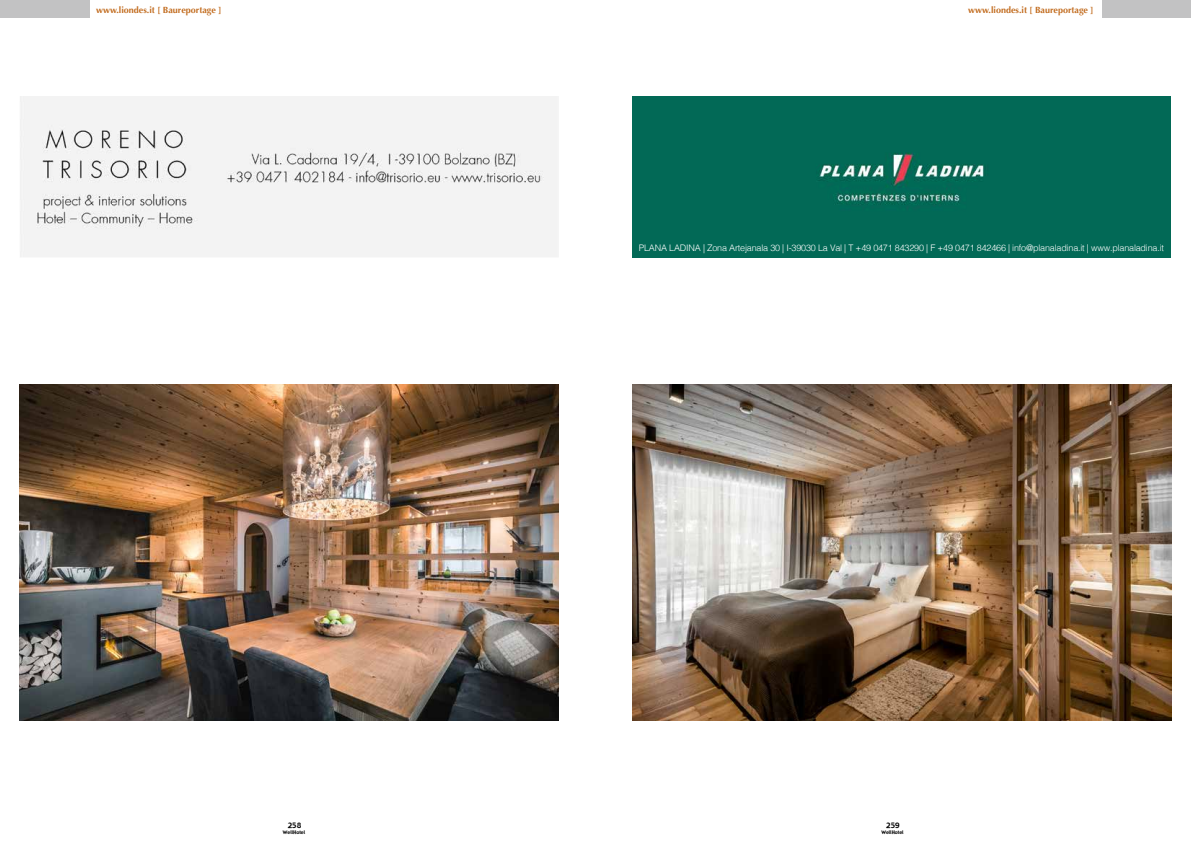
<style>
.page{position:relative;width:1191px;height:842px;background:#fff}
.page>*{position:absolute;margin:0;border:0;box-sizing:border-box;transform-origin:0 0}
.t1{font:300 9px "Helvetica";letter-spacing:-.02em;color:#fff}
.t2{font:700 9px "Optima";color:#c26c1f}
.t3{font:7.3px "Gadget";color:#000}
.t4{font:4.8px "Gadget";color:#000}
</style>
<div class="page">
<div style="left:0;top:0;width:89px;height:17px;background:#c2c2c3"></div>
<div style="left:1102px;top:0;width:89px;height:17px;background:#c2c2c3"></div>
<img style="left:20px;top:96px;width:538px;height:161px">
<div style="left:632px;top:96px;width:538px;height:161px;background:#026956"></div>
<img style="left:20px;top:384px;width:538px;height:336px">
<img style="left:632px;top:384px;width:539px;height:336px">
<p class="t2" style="left:96px;top:5px;width:127px">www.liondes.it [ Baureportage ]</p>
<p class="t2" style="left:968px;top:5px;width:127px">www.liondes.it [ Baureportage ]</p>
<p class="t3" style="left:288px;top:821px;width:15px">258</p>
<p class="t4" style="left:283px;top:829px;width:24px">WellHotel</p>
<p class="t1" style="left:639px;top:241px;width:527px">PLANA LADINA | Zona Artejanala 30 | I-39030 La Val | T +49 0471 843290 | F +49 0471 842466 | info@planaladina.it | www.planaladina.it</p>
<p class="t3" style="left:886px;top:821px;width:15px">259</p>
<p class="t4" style="left:881px;top:829px;width:24px">WellHotel</p>
</div>
